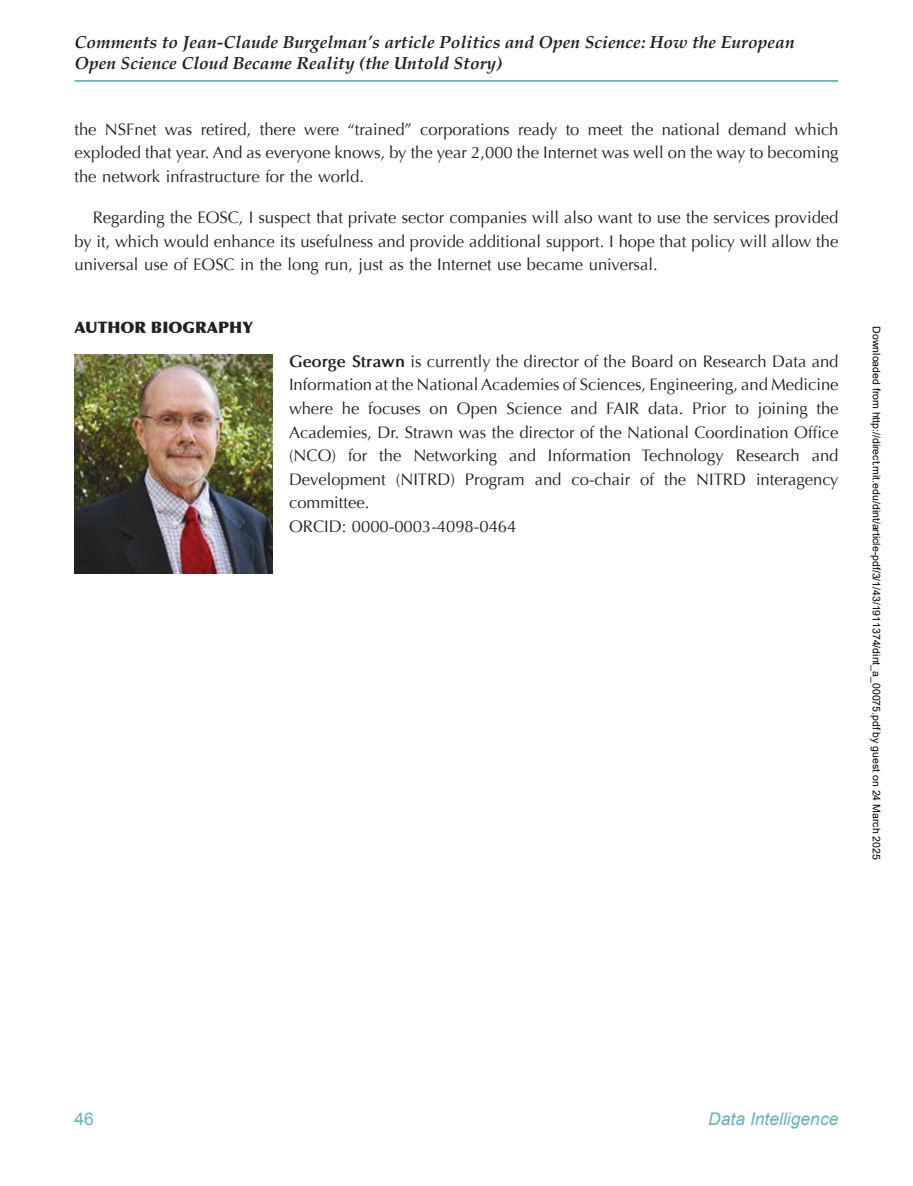
<style>
.page{position:relative;width:913px;height:1186px;background:#fff}
.page>*{position:absolute;margin:0;border:0;box-sizing:border-box;transform-origin:0 0}
.t1{font:italic 700 17.5px/21px "Palatino";color:#231f20}
.t2{font:italic 17.5px "Arial";color:#63b4c1}
.t3{font:17.5px "Arial";color:#63b4c1}
.t4{font:16.62px/23.6px "Optima";color:#231f20;text-align:justify}
.t5{font:900 15.75px "Optima";color:#231f20}
.t6{font:10.5px "Arial";color:#000}
.s1{font-weight:700}
</style>
<div class="page">
<hr style="left:74px;top:80px;width:764px;height:2px;background:#63b4c1">
<img style="left:74px;top:355px;width:199px;height:219px">
<p class="t1" style="left:74px;top:32px;width:722px">Comments to Jean-Claude Burgelman’s article Politics and Open Science: How the European<br>Open Science Cloud Became Reality (the Untold Story)</p>
<p class="t4" style="left:74px;top:117px;width:765px">the NSFnet was retired, there were “trained” corporations ready to meet the national demand which exploded that year. And as everyone knows, by the year 2,000 the Internet was well on the way to becoming the network infrastructure for the world.</p>
<p class="t4" style="left:74px;top:206px;width:765px;text-indent:18px">Regarding the EOSC, I suspect that private sector companies will also want to use the services provided by it, which would enhance its usefulness and provide additional support. I hope that policy will allow the universal use of EOSC in the long run, just as the Internet use became universal.</p>
<p class="t5" style="left:74px;top:318px;width:180px">AUTHOR BIOGRAPHY</p>
<p class="t4" style="left:289px;top:349px;width:551px;text-align:left"><span class="s1">George Strawn</span> is currently the director of the Board on Research Data and Information at the National Academies of Sciences, Engineering, and Medicine where he focuses on Open Science and FAIR data. Prior to joining the Academies, Dr. Strawn was the director of the National Coordination Office (NCO) for the Networking and Information Technology Research and Development (NITRD) Program and co-chair of the NITRD interagency committee.<br>ORCID: 0000-0003-4098-0464</p>
<p class="t6" style="left:880px;top:326px;width:535px;rotate:90deg">Downloaded from http://direct.mit.edu/dint/article-pdf/3/1/43/1911374/dint_a_00075.pdf by guest on 24 March 2025</p>
<p class="t3" style="left:74px;top:1107px;width:21px">46</p>
<p class="t2" style="left:708px;top:1107px;width:132px">Data Intelligence</p>
</div>
